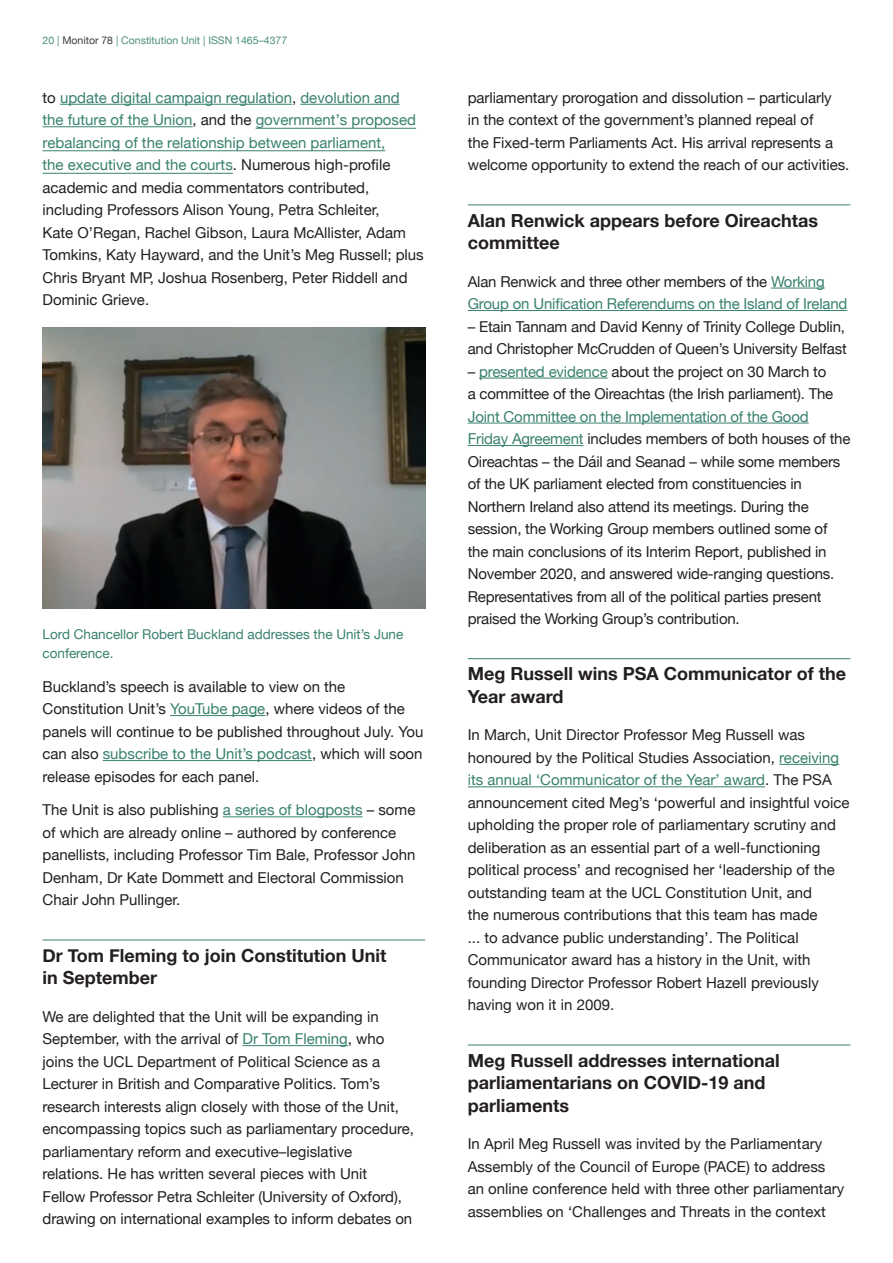
<style>
.page{position:relative;width:893px;height:1263px;background:#fff}
.page>*{position:absolute;margin:0;border:0;box-sizing:border-box;transform-origin:0 0}
.t1{font:700 18px/22.5px "Helvetica Neue";color:#231f20}
.t2{font:15px/22.5px "Helvetica Neue";color:#231f20}
.t3{font:15px/22.5px "Helvetica Neue";letter-spacing:-.01em;color:#38816e}
.t4{font:13.5px/18.8px "Helvetica Neue";color:#38816e}
.t5{font:10.5px "Helvetica Neue";color:#4b8d7b}
.s1{color:#3e3e3f}
.s2{color:#38816e}
.s3{color:#231f20}
</style>
<div class="page">
<hr style="left:60px;top:104px;width:232px;height:1px;background:#38816e">
<hr style="left:300px;top:104px;width:100px;height:1px;background:#38816e">
<hr style="left:43px;top:126px;width:150px;height:1px;background:#38816e">
<hr style="left:256px;top:128px;width:160px;height:1px;background:#38816e">
<hr style="left:43px;top:150px;width:342px;height:1px;background:#38816e">
<hr style="left:43px;top:173px;width:190px;height:1px;background:#38816e">
<hr style="left:170px;top:715px;width:95px;height:1px;background:#38816e">
<hr style="left:103px;top:760px;width:209px;height:1px;background:#38816e">
<hr style="left:223px;top:816px;width:140px;height:1px;background:#38816e">
<hr style="left:43px;top:939px;width:382px;height:1px;background:#38816e">
<hr style="left:243px;top:1045px;width:105px;height:1px;background:#38816e">
<hr style="left:468px;top:204px;width:382px;height:1px;background:#38816e">
<hr style="left:771px;top:288px;width:54px;height:1px;background:#38816e">
<hr style="left:468px;top:310px;width:379px;height:1px;background:#38816e">
<hr style="left:479px;top:378px;width:128px;height:1px;background:#38816e">
<hr style="left:468px;top:423px;width:341px;height:1px;background:#38816e">
<hr style="left:468px;top:445px;width:115px;height:1px;background:#38816e">
<hr style="left:468px;top:658px;width:382px;height:1px;background:#38816e">
<hr style="left:779px;top:764px;width:60px;height:1px;background:#38816e">
<hr style="left:468px;top:786px;width:297px;height:1px;background:#38816e">
<hr style="left:468px;top:1044px;width:382px;height:1px;background:#38816e">
<img style="left:43px;top:327px;width:382px;height:282px">
<p class="t5" style="left:43px;top:33px;width:246px">20 | <span class="s1">Monitor 78</span> | Constitution Unit | ISSN 1465–4377</p>
<p class="t2" style="left:43px;top:87px;width:383px">to <span class="s2">update digital campaign regulation</span>, <span class="s2">devolution and the future of the Union</span>, and the <span class="s2">government’s proposed rebalancing of the relationship between parliament,<br>the executive and the courts</span>. Numerous high-profile academic and media commentators contributed, including Professors Alison Young, Petra Schleiter,<br>Kate O’Regan, Rachel Gibson, Laura McAllister, Adam Tomkins, Katy Hayward, and the Unit’s Meg Russell; plus Chris Bryant MP, Joshua Rosenberg, Peter Riddell and Dominic Grieve.</p>
<p class="t4" style="left:43px;top:626px;width:362px">Lord Chancellor Robert Buckland addresses the Unit’s June conference.</p>
<p class="t2" style="left:43px;top:676px;width:382px">Buckland’s speech is available to view on the Constitution Unit’s <span class="s2">YouTube page</span>, where videos of the panels will continue to be published throughout July. You can also <span class="s2">subscribe to the Unit’s podcast</span>, which will soon release episodes for each panel.</p>
<p class="t2" style="left:43px;top:800px;width:374px">The Unit is also publishing <span class="s2">a series of blogposts</span> – some of which are already online – authored by conference panellists, including Professor Tim Bale, Professor John Denham, Dr Kate Dommett and Electoral Commission Chair John Pullinger.</p>
<p class="t1" style="left:43px;top:944px;width:345px">Dr Tom Fleming to join Constitution Unit in September</p>
<p class="t2" style="left:43px;top:1006px;width:373px">We are delighted that the Unit will be expanding in September, with the arrival of <span class="s2">Dr Tom Fleming</span>, who joins the UCL Department of Political Science as a Lecturer in British and Comparative Politics. Tom’s research interests align closely with those of the Unit, encompassing topics such as parliamentary procedure, parliamentary reform and executive–legislative relations. He has written several pieces with Unit<br>Fellow Professor Petra Schleiter (University of Oxford), drawing on international examples to inform debates on</p>
<p class="t2" style="left:468px;top:87px;width:383px">parliamentary prorogation and dissolution – particularly<br>in the context of the government’s planned repeal of<br>the Fixed-term Parliaments Act. His arrival represents a welcome opportunity to extend the reach of our activities.</p>
<p class="t1" style="left:468px;top:209px;width:352px">Alan Renwick appears before Oireachtas committee</p>
<p class="t3" style="left:468px;top:271px;width:381px"><span class="s3">Alan Renwick and three other members of the</span> Working<br>Group on Unification Referendums on the Island of Ireland</p>
<p class="t2" style="left:468px;top:316px;width:380px">– Etain Tannam and David Kenny of Trinity College Dublin, and Christopher McCrudden of Queen’s University Belfast</p>
<p class="t2" style="left:468px;top:361px;width:367px">– <span class="s2">presented evidence</span> about the project on 30 March to a committee of the Oireachtas (the Irish parliament). The</p>
<p class="t2" style="left:468px;top:406px;width:384px"><span class="s2">Joint Committee on the Implementation of the Good Friday Agreement</span> includes members of both houses of the Oireachtas – the Dáil and Seanad – while some members of the UK parliament elected from constituencies in Northern Ireland also attend its meetings. During the session, the Working Group members outlined some of the main conclusions of its Interim Report, published in November 2020, and answered wide-ranging questions.<br>Representatives from all of the political parties present praised the Working Group’s contribution.</p>
<p class="t1" style="left:468px;top:663px;width:380px">Meg Russell wins PSA Communicator of the<br>Year award</p>
<p class="t2" style="left:468px;top:725px;width:383px">In March, Unit Director Professor Meg Russell was honoured by the Political Studies Association, <span class="s2">receiving its annual ‘Communicator of the Year’ award</span>. The PSA announcement cited Meg’s ‘powerful and insightful voice upholding the proper role of parliamentary scrutiny and deliberation as an essential part of a well-functioning political process’ and recognised her ‘leadership of the outstanding team at the UCL Constitution Unit, and<br>the numerous contributions that this team has made<br>... to advance public understanding’. The Political Communicator award has a history in the Unit, with founding Director Professor Robert Hazell previously having won it in 2009.</p>
<p class="t1" style="left:468px;top:1049px;width:313px">Meg Russell addresses international parliamentarians on COVID-19 and parliaments</p>
<p class="t2" style="left:468px;top:1133px;width:378px">In April Meg Russell was invited by the Parliamentary Assembly of the Council of Europe (PACE) to address an online conference held with three other parliamentary assemblies on ‘Challenges and Threats in the context</p>
</div>
